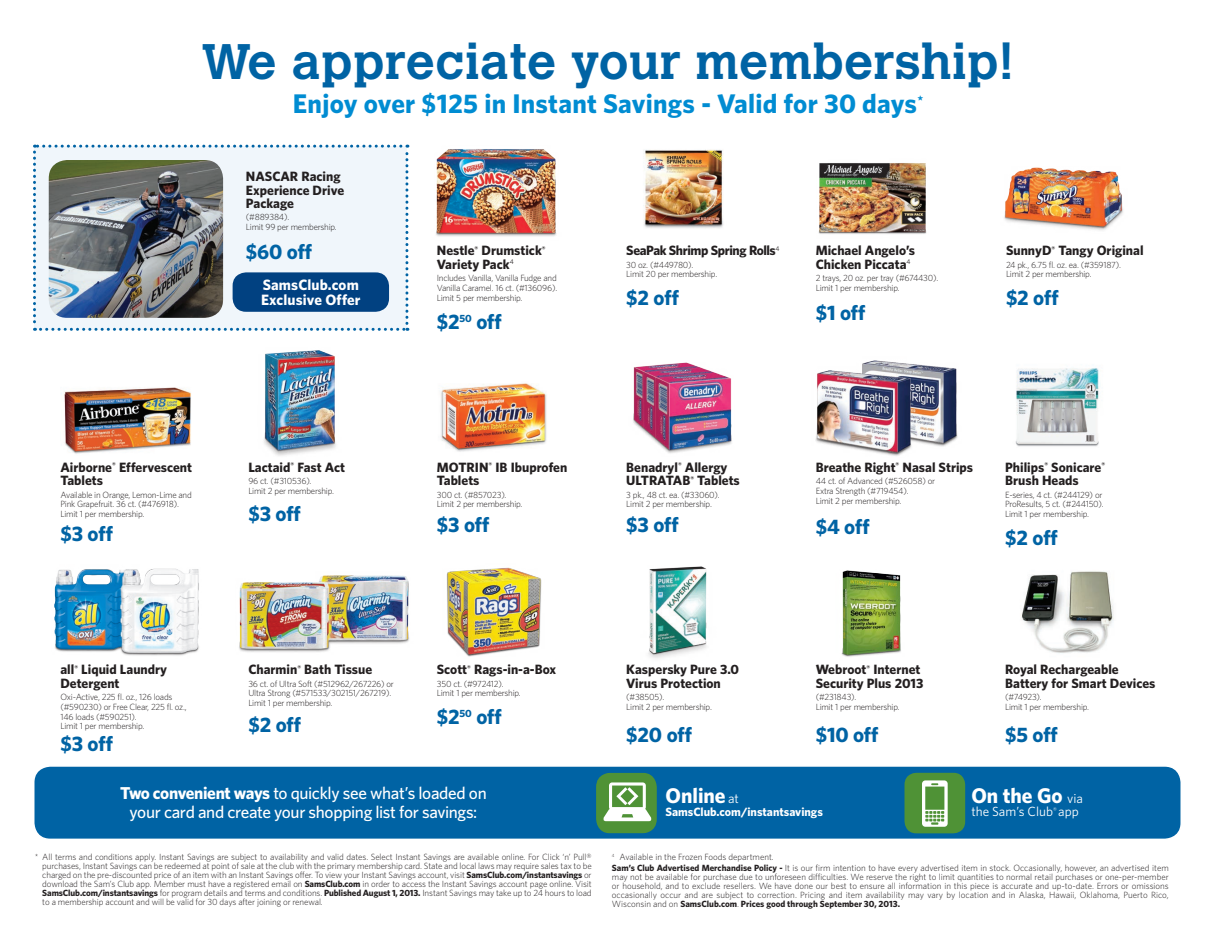
<style>
.page{position:relative;width:1215px;height:945px;background:#fff}
.page>*{position:absolute;margin:0;border:0;box-sizing:border-box;transform-origin:0 0}
.t1{font:700 49.5px "Calvert";letter-spacing:.01em;color:#0063a4}
.t2{font:700 27px "Whitney";letter-spacing:.01em;color:#008cd2}
.t3{font:700 21.3px "Whitney";color:#fff}
.t4{font:700 21px "Whitney";letter-spacing:-.01em;color:#0063a4}
.t5{font:500 17.25px/18.5px "Whitney";letter-spacing:-.02em;color:#fff;text-align:center}
.t6{font:700 15px/15px "Whitney";letter-spacing:.01em;color:#fff}
.t7{font:700 13.5px/13.5px "Whitney";color:#231f20}
.t8{font:700 13.5px "Whitney";letter-spacing:-.03em;color:#231f20}
.t9{font:13.2px "Whitney";color:#fff}
.t10{font:700 12px "Whitney";color:#fff}
.t11{font:300 9px/9.8px "Whitney";letter-spacing:-.025em;color:#231f20}
.t12{font:300 9px/11.7px "Whitney";color:#231f20}
.s1{font-weight:700}
.s2{font-weight:400;font-size:13.2px}
</style>
<div class="page">
<svg style="left:33px;top:145px;width:375px;height:186px"></svg>
<img style="left:841px;top:570px;width:60px;height:87px">
<img style="left:648px;top:566px;width:59px;height:92px">
<div style="left:34px;top:766px;width:1147px;height:73px;background:#0063a4;border-radius:17px"></div>
<div style="left:33px;top:765px;width:1149px;height:75px;border:2px solid #fff;border-radius:17px"></div>
<svg style="left:596px;top:773px;width:61px;height:60px;background:#78ab6e"></svg>
<svg style="left:904px;top:773px;width:61px;height:60px;background:#68a159"></svg>
<img style="left:818px;top:163px;width:109px;height:71px">
<img style="left:862px;top:360px;width:96px;height:87px">
<img style="left:815px;top:366px;width:101px;height:90px">
<img style="left:1015px;top:368px;width:84px;height:79px">
<img style="left:1021px;top:571px;width:93px;height:82px">
<img style="left:633px;top:362px;width:99px;height:91px">
<img style="left:440px;top:383px;width:107px;height:69px">
<img style="left:446px;top:567px;width:96px;height:90px">
<img style="left:49px;top:160px;width:174px;height:158px">
<img style="left:264px;top:350px;width:72px;height:106px">
<img style="left:54px;top:568px;width:145px;height:88px">
<img style="left:436px;top:149px;width:121px;height:87px">
<img style="left:61px;top:387px;width:130px;height:67px">
<div style="left:233px;top:272px;width:156px;height:40px;background:#014181;border-radius:14px"></div>
<img style="left:239px;top:575px;width:170px;height:77px">
<img style="left:644px;top:149px;width:79px;height:80px">
<img style="left:1004px;top:167px;width:119px;height:63px">
<h1 class="t1" style="left:201px;top:30px;width:814px">We appreciate your membership!</h1>
<h3 class="t7" style="left:60px;top:460px;width:133px">Airborne<sup>®</sup> Effervescent<br>Tablets</h3>
<p class="t11" style="left:60px;top:489px;width:133px">Available in Orange, Lemon-Lime and<br>Pink Grapefruit. 36 ct. (#476918).<br>Limit 1 per membership.</p>
<h3 class="t4" style="left:60px;top:521px;width:54px">$3 off</h3>
<h3 class="t7" style="left:60px;top:662px;width:108px">all<sup>®</sup> Liquid Laundry<br>Detergent</h3>
<p class="t11" style="left:60px;top:692px;width:128px">Oxi-Active, 225 fl. oz., 126 loads (#590230) or Free Clear, 225 fl. oz.,<br>146 loads (#590251).<br>Limit 1 per membership.</p>
<h3 class="t4" style="left:60px;top:730px;width:54px">$3 off</h3>
<h2 class="t2" style="left:293px;top:88px;width:632px">Enjoy over $125 in Instant Savings - Valid for 30 days<sup>*</sup></h2>
<h3 class="t7" style="left:246px;top:169px;width:100px">NASCAR Racing<br>Experience Drive<br>Package</h3>
<p class="t11" style="left:246px;top:212px;width:92px">(#889384).<br>Limit 99 per membership.</p>
<h3 class="t4" style="left:246px;top:239px;width:68px">$60 off</h3>
<h3 class="t6" style="left:261px;top:277px;width:101px">SamsClub.com<br>Exclusive Offer</h3>
<h3 class="t7" style="left:437px;top:243px;width:110px">Nestle<sup>®</sup> Drumstick<sup>®<br></sup>Variety Pack<sup>4</sup></h3>
<p class="t11" style="left:437px;top:273px;width:122px;text-align:justify">Includes Vanilla, Vanilla Fudge and Vanilla Caramel. 16 ct. (#136096).<br>Limit 5 per membership.</p>
<h3 class="t4" style="left:437px;top:309px;width:66px">$2<sup>50</sup> off</h3>
<h3 class="t8" style="left:626px;top:242px;width:155px">SeaPak Shrimp Spring Rolls<sup>4</sup></h3>
<p class="t11" style="left:626px;top:259px;width:92px">30 oz. (#449780).<br>Limit 20 per membership.</p>
<h3 class="t4" style="left:626px;top:285px;width:54px">$2 off</h3>
<h3 class="t7" style="left:816px;top:243px;width:101px">Michael Angelo’s<br>Chicken Piccata<sup>4</sup></h3>
<p class="t11" style="left:816px;top:273px;width:124px">2 trays, 20 oz. per tray (#674430).<br>Limit 1 per membership.</p>
<h3 class="t4" style="left:816px;top:300px;width:51px">$1 off</h3>
<h3 class="t7" style="left:1006px;top:243px;width:139px">SunnyD<sup>®</sup> Tangy Original</h3>
<p class="t11" style="left:1006px;top:259px;width:117px">24 pk., 6.75 fl. oz. ea. (#359187).<br>Limit 2 per membership.</p>
<h3 class="t4" style="left:1006px;top:285px;width:54px">$2 off</h3>
<h3 class="t7" style="left:248px;top:460px;width:98px">Lactaid<sup>®</sup> Fast Act</h3>
<p class="t11" style="left:248px;top:476px;width:87px">96 ct. (#310536).<br>Limit 2 per membership.</p>
<h3 class="t4" style="left:248px;top:501px;width:54px">$3 off</h3>
<h3 class="t7" style="left:437px;top:460px;width:132px">MOTRIN<sup>®</sup> IB Ibuprofen<br>Tablets</h3>
<p class="t11" style="left:437px;top:489px;width:87px">300 ct. (#857023).<br>Limit 2 per membership.</p>
<h3 class="t4" style="left:437px;top:512px;width:54px">$3 off</h3>
<h3 class="t7" style="left:248px;top:662px;width:125px">Charmin<sup>®</sup> Bath Tissue</h3>
<p class="t11" style="left:248px;top:678px;width:147px">36 ct. of Ultra Soft (#512962/267226) or<br>Ultra Strong (#571533/302151/267219).<br>Limit 1 per membership.</p>
<h3 class="t4" style="left:248px;top:712px;width:54px">$2 off</h3>
<h3 class="t7" style="left:437px;top:662px;width:121px">Scott<sup>®</sup> Rags-in-a-Box</h3>
<p class="t11" style="left:437px;top:678px;width:86px">350 ct. (#972412).<br>Limit 1 per membership.</p>
<h3 class="t4" style="left:437px;top:704px;width:66px">$2<sup>50</sup> off</h3>
<h3 class="t7" style="left:626px;top:460px;width:115px">Benadryl<sup>®</sup> Allergy<br>ULTRATAB<sup>®</sup> Tablets</h3>
<p class="t11" style="left:626px;top:489px;width:95px">3 pk., 48 ct. ea. (#33060).<br>Limit 2 per membership.</p>
<h3 class="t4" style="left:626px;top:512px;width:54px">$3 off</h3>
<h3 class="t7" style="left:626px;top:662px;width:114px">Kaspersky Pure 3.0<br>Virus Protection</h3>
<p class="t11" style="left:626px;top:692px;width:87px">(#38505).<br>Limit 2 per membership.</p>
<h3 class="t4" style="left:626px;top:722px;width:67px">$20 off</h3>
<h3 class="t7" style="left:816px;top:460px;width:159px">Breathe Right<sup>®</sup> Nasal Strips</h3>
<p class="t11" style="left:816px;top:476px;width:121px">44 ct. of Advanced (#526058) or<br>Extra Strength (#719454).<br>Limit 2 per membership.</p>
<h3 class="t4" style="left:816px;top:514px;width:55px">$4 off</h3>
<h3 class="t7" style="left:1005px;top:460px;width:102px">Philips<sup>®</sup> Sonicare<sup>®<br></sup>Brush Heads</h3>
<p class="t11" style="left:1005px;top:489px;width:100px">E-series, 4 ct. (#244129) or<br>ProResults, 5 ct. (#244150).<br>Limit 1 per membership.</p>
<h3 class="t4" style="left:1005px;top:525px;width:54px">$2 off</h3>
<h3 class="t7" style="left:816px;top:662px;width:109px">Webroot<sup>®</sup> Internet<br>Security Plus 2013</h3>
<p class="t11" style="left:816px;top:692px;width:86px">(#231843).<br>Limit 1 per membership.</p>
<h3 class="t4" style="left:816px;top:722px;width:64px">$10 off</h3>
<h3 class="t7" style="left:1005px;top:662px;width:152px">Royal Rechargeable<br>Battery for Smart Devices</h3>
<p class="t11" style="left:1005px;top:692px;width:86px">(#74923).<br>Limit 1 per membership.</p>
<h3 class="t4" style="left:1005px;top:722px;width:54px">$5 off</h3>
<h3 class="t5" style="left:120px;top:784px;width:368px"><span class="s1">Two convenient ways</span> to quickly see what’s loaded on your card and create your shopping list for savings:</h3>
<h3 class="t3" style="left:665px;top:782px;width:75px">Online <span class="s2">at</span></h3>
<h3 class="t10" style="left:665px;top:805px;width:159px">SamsClub.com/instantsavings</h3>
<h3 class="t3" style="left:971px;top:782px;width:113px">On the Go <span class="s2">via</span></h3>
<h3 class="t9" style="left:971px;top:804px;width:109px">the Sam’s Club<sup>®</sup> app</h3>
<p class="t11" style="left:42px;top:852px;width:551px;line-height:9px;text-align:justify;text-indent:-7px">* All terms and conditions apply. Instant Savings are subject to availability and valid dates. Select Instant Savings are available online. For Click ‘n’ Pull® purchases, Instant Savings can be redeemed at point of sale at the club with the primary membership card. State and local laws may require sales tax to be charged on the pre-discounted price of an item with an Instant Savings offer. To view your Instant Savings account, visit <span class="s1">SamsClub.com/instantsavings</span> or download the Sam’s Club app. Member must have a registered email on <span class="s1">SamsClub.com</span> in order to access the Instant Savings account page online. Visit <span class="s1">SamsClub.com/instantsavings</span> for program details and terms and conditions. <span class="s1">Published August 1, 2013.</span> Instant Savings may take up to 24 hours to load to a membership account and will be valid for 30 days after joining or renewal.</p>
<p class="t12" style="left:612px;top:851px;width:558px"><sup>4</sup> Available in the Frozen Foods department.<br><span class="s1">Sam’s Club Advertised Merchandise Policy -</span> It is our firm intention to have every advertised item in stock. Occasionally, however, an advertised item</p>
<p class="t11" style="left:612px;top:873px;width:558px;line-height:9px;text-align:justify">may not be available for purchase due to unforeseen difficulties. We reserve the right to limit quantities to normal retail purchases or one-per-member or household, and to exclude resellers. We have done our best to ensure all information in this piece is accurate and up-to-date. Errors or omissions occasionally occur and are subject to correction. Pricing and item availability may vary by location and in Alaska, Hawaii, Oklahoma, Puerto Rico, Wisconsin and on <span class="s1">SamsClub.com</span>. <span class="s1">Prices good through September 30, 2013.</span></p>
</div>
